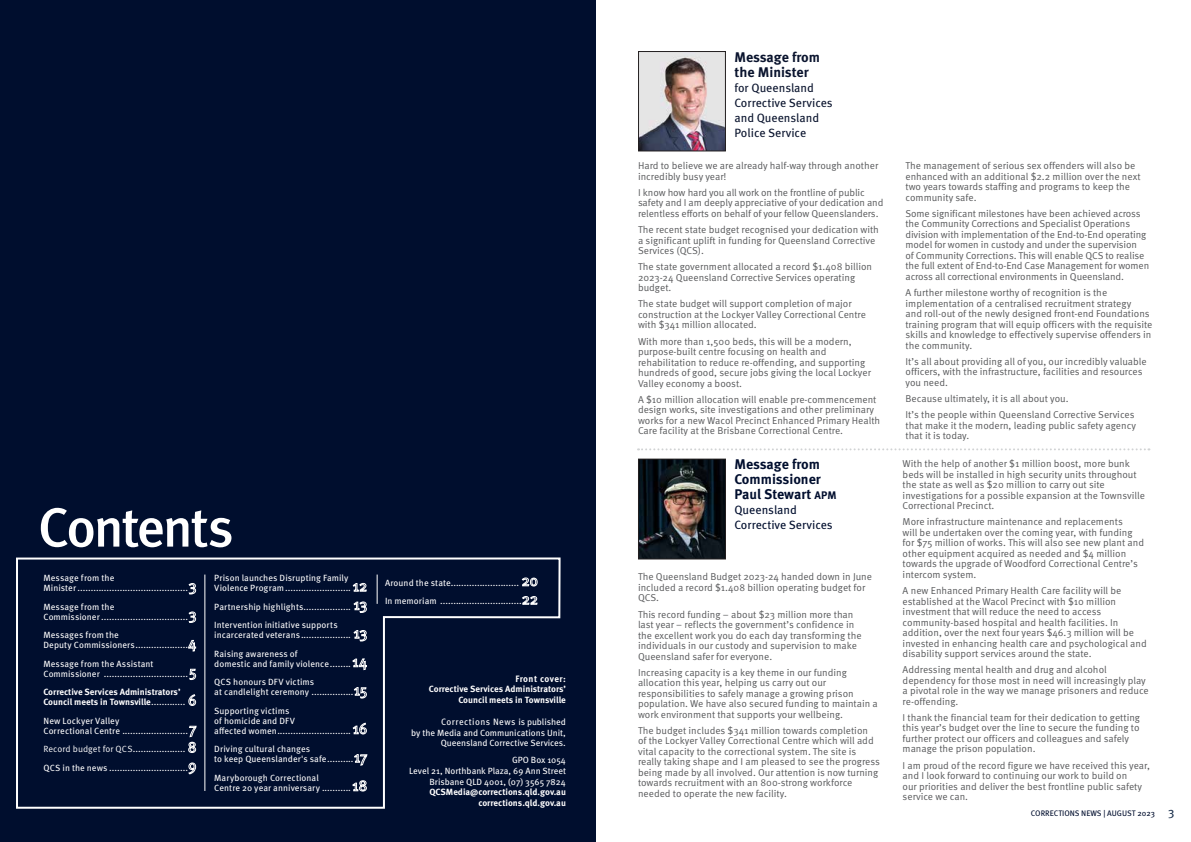
<style>
.page{position:relative;width:1191px;height:842px;background:#fff}
.page>*{position:absolute;margin:0;border:0;box-sizing:border-box;transform-origin:0 0}
.t1{font:500 55px "Meta OT";letter-spacing:-.055em;color:#fff}
.t2{font:700 14px/15px "Meta OT";color:#000e2e}
.t3{font:700 14px/15px "Meta OT";color:#0a142e}
.t4{font:12px/15px "Meta OT";color:#0a142e}
.t5{font:12px/15px "Meta OT";color:#000e2e}
.t6{font:12px "Meta OT";color:#1b304c}
.t7{font:10px/10.5px "Meta OT";color:#58595b}
.t8{font:9.3px "Meta OT";letter-spacing:.05em;color:#fff}
.t9{font:700 9.3px "Meta OT";letter-spacing:.045em;color:#fff}
.t10{font:9px/10px "Meta OT";letter-spacing:.005em;color:#fff}
.t11{font:700 9px/10.5px "Meta OT";color:#fff;text-align:right}
.t12{font:8px "Meta OT";color:#000e2e}
.s1{font-size:15px}
.s2{font-weight:400}
.s3{font-weight:400;font-size:15px}
.s4{font-style:inherit}
.s5{font-size:9px}
.s6{font-size:11px}
</style>
<div class="page">
<div style="left:0;top:0;width:595px;height:842px;background:#000e2e"></div>
<svg style="left:16px;top:557px;width:545px;height:252px"></svg>
<hr style="left:204px;top:574px;width:1px;height:217px;background:#fff">
<hr style="left:377px;top:574px;width:1px;height:30px;background:#fff">
<img style="left:640px;top:461px;width:84px;height:96px">
<div style="left:638px;top:459px;width:88px;height:100px;border:1px solid #231f20"></div>
<img style="left:640px;top:53px;width:84px;height:96px">
<div style="left:638px;top:51px;width:88px;height:100px;border:1px solid #231f20"></div>
<svg style="left:638px;top:448px;width:511px;height:2px"></svg>
<h1 class="t1" style="left:38px;top:493px;width:198px">Contents</h1>
<p class="t10" style="left:43px;top:573px;width:155px">Message from the<br>Minister ..........................................<span class="s1">3</span></p>
<p class="t10" style="left:43px;top:602px;width:155px">Message from the<br>Commissioner .................................<span class="s1">3</span></p>
<p class="t10" style="left:43px;top:630px;width:155px">Messages from the<br>Deputy Commissioners....................<span class="s1">4</span></p>
<p class="t10" style="left:43px;top:659px;width:154px">Message from the Assistant<br>Commissioner ................................<span class="s1">5</span></p>
<p class="t11" style="left:43px;top:687px;width:155px;line-height:10px;text-align:left">Corrective Services Administrators’<br>Council meets in Townsville<span class="s2">.............</span> <span class="s3">6</span></p>
<p class="t10" style="left:43px;top:716px;width:154px">New Lockyer Valley<br>Correctional Centre .........................<span class="s1">7</span></p>
<p class="t10" style="left:43px;top:740px;width:155px;line-height:18.5px"><span class="s4">Record budget for QCS</span>.................... <span class="s1">8<br></span>QCS in the news ..............................<span class="s1">9</span></p>
<p class="t10" style="left:214px;top:573px;width:154px">Prison launches Disrupting Family<br>Violence Program......................... <span class="s1">12</span></p>
<p class="t10" style="left:214px;top:597px;width:155px;line-height:18.5px">Partnership highlights.................. <span class="s1">13<br></span>Intervention initiative supports</p>
<p class="t10" style="left:214px;top:626px;width:155px;line-height:18.5px">incarcerated veterans................... <span class="s1">13<br></span>Raising awareness of</p>
<p class="t10" style="left:214px;top:654px;width:155px;line-height:18.5px">domestic and family violence........<span class="s1">14<br></span>QCS honours DFV victims</p>
<p class="t10" style="left:214px;top:683px;width:154px;line-height:18.5px">at candlelight ceremony ................<span class="s1">15<br></span>Supporting victims</p>
<p class="t10" style="left:214px;top:716px;width:155px">of homicide and DFV<br>affected women............................ <span class="s1">16</span></p>
<p class="t10" style="left:214px;top:744px;width:155px">Driving cultural changes<br>to keep Queenslander's safe..........<span class="s1">17</span></p>
<p class="t10" style="left:214px;top:773px;width:154px">Maryborough Correctional<br>Centre 20 year anniversary ...........<span class="s1">18</span></p>
<p class="t10" style="left:385px;top:573px;width:155px;line-height:18.5px">Around the state.......................... <span class="s1">20<br></span>In memoriam ...............................<span class="s1">22</span></p>
<p class="t9" style="left:515px;top:673px;width:52px">Front cover:</p>
<p class="t11" style="left:429px;top:684px;width:138px">Corrective Services Administrators’<br>Council meets in Townsville</p>
<p class="t8" style="left:441px;top:716px;width:126px">Corrections News <span class="s5">is published</span></p>
<p class="t10" style="left:411px;top:727px;width:156px;line-height:10.8px;text-align:right">by the Media and Communications Unit,<br>Queensland Corrective Services.</p>
<p class="t10" style="left:409px;top:754px;width:158px;line-height:10.8px;text-align:right">GPO Box 1054<br>Level 21, Northbank Plaza, 69 Ann Street<br>Brisbane QLD 4001, (07) 3565 7824</p>
<p class="t11" style="left:429px;top:787px;width:138px;line-height:10.8px">QCSMedia@corrections.qld.gov.au corrections.qld.gov.au</p>
<h2 class="t3" style="left:734px;top:49px;width:87px">Message from the Minister</h2>
<p class="t4" style="left:734px;top:80px;width:100px">for Queensland<br>Corrective Services and Queensland<br>Police Service</p>
<p class="t7" style="left:638px;top:161px;width:242px">Hard to believe we are already half-way through another incredibly busy year!</p>
<p class="t7" style="left:638px;top:187px;width:247px">I know how hard you all work on the frontline of public safety and I am deeply appreciative of your dedication and relentless efforts on behalf of your fellow Queenslanders.</p>
<p class="t7" style="left:638px;top:224px;width:242px">The recent state budget recognised your dedication with a significant uplift in funding for Queensland Corrective<br>Services (QCS).</p>
<p class="t7" style="left:638px;top:262px;width:236px">The state government allocated a record $1.408 billion<br>2023-24 Queensland Corrective Services operating budget.</p>
<p class="t7" style="left:638px;top:299px;width:229px">The state budget will support completion of major construction at the Lockyer Valley Correctional Centre with $341 million allocated.</p>
<p class="t7" style="left:638px;top:336px;width:234px">With more than 1,500 beds, this will be a modern, purpose-built centre focusing on health and rehabilitation to reduce re-offending, and supporting hundreds of good, secure jobs giving the local Lockyer Valley economy a boost.</p>
<p class="t7" style="left:638px;top:394px;width:244px">A $10 million allocation will enable pre-commencement design works, site investigations and other preliminary works for a new Wacol Precinct Enhanced Primary Health Care facility at the Brisbane Correctional Centre.</p>
<h2 class="t2" style="left:734px;top:457px;width:104px">Message from<br>Commissioner<br>Paul Stewart <span class="s6">APM</span></h2>
<p class="t5" style="left:734px;top:503px;width:100px">Queensland<br>Corrective Services</p>
<p class="t7" style="left:638px;top:572px;width:235px">The Queensland Budget 2023-24 handed down in June included a record $1.408 billion operating budget for<br>QCS.</p>
<p class="t7" style="left:638px;top:609px;width:225px">This record funding – about $23 million more than last year – reflects the government’s confidence in the excellent work you do each day transforming the individuals in our custody and supervision to make Queensland safer for everyone.</p>
<p class="t7" style="left:638px;top:667px;width:241px">Increasing capacity is a key theme in our funding allocation this year, helping us carry out our responsibilities to safely manage a growing prison population. We have also secured funding to maintain a work environment that supports your wellbeing.</p>
<p class="t7" style="left:638px;top:725px;width:243px">The budget includes $341 million towards completion<br>of the Lockyer Valley Correctional Centre which will add vital capacity to the correctional system. The site is really taking shape and I am pleased to see the progress being made by all involved. Our attention is now turning towards recruitment with an 800-strong workforce needed to operate the new facility.</p>
<p class="t7" style="left:905px;top:161px;width:236px">The management of serious sex offenders will also be enhanced with an additional $2.2 million over the next two years towards staffing and programs to keep the community safe.</p>
<p class="t7" style="left:905px;top:208px;width:245px">Some significant milestones have been achieved across the Community Corrections and Specialist Operations division with implementation of the End-to-End operating model for women in custody and under the supervision<br>of Community Corrections. This will enable QCS to realise the full extent of End-to-End Case Management for women across all correctional environments in Queensland.</p>
<p class="t7" style="left:905px;top:287px;width:248px">A further milestone worthy of recognition is the implementation of a centralised recruitment strategy<br>and roll-out of the newly designed front-end Foundations training program that will equip officers with the requisite skills and knowledge to effectively supervise offenders in the community.</p>
<p class="t7" style="left:905px;top:356px;width:243px">It’s all about providing all of you, our incredibly valuable officers, with the infrastructure, facilities and resources you need.</p>
<p class="t7" style="left:905px;top:390px;width:230px;line-height:16.2px">Because ultimately, it is all about you.<br>It’s the people within Queensland Corrective Services</p>
<p class="t7" style="left:905px;top:420px;width:232px">that make it the modern, leading public safety agency that it is today.</p>
<p class="t7" style="left:902px;top:458px;width:244px">With the help of another $1 million boost, more bunk beds will be installed in high security units throughout the state as well as $20 million to carry out site investigations for a possible expansion at the Townsville Correctional Precinct.</p>
<p class="t7" style="left:902px;top:517px;width:243px">More infrastructure maintenance and replacements<br>will be undertaken over the coming year, with funding for $75 million of works. This will also see new plant and other equipment acquired as needed and $4 million towards the upgrade of Woodford Correctional Centre’s intercom system.</p>
<p class="t7" style="left:902px;top:585px;width:246px">A new Enhanced Primary Health Care facility will be established at the Wacol Precinct with $10 million investment that will reduce the need to access community-based hospital and health facilities. In addition, over the next four years $46.3 million will be invested in enhancing health care and psychological and disability support services around the state.</p>
<p class="t7" style="left:902px;top:665px;width:248px">Addressing mental health and drug and alcohol dependency for those most in need will increasingly play a pivotal role in the way we manage prisoners and reduce re-offending.</p>
<p class="t7" style="left:902px;top:712px;width:239px">I thank the financial team for their dedication to getting this year’s budget over the line to secure the funding to further protect our officers and colleagues and safely manage the prison population.</p>
<p class="t7" style="left:902px;top:760px;width:249px">I am proud of the record figure we have received this year, and I look forward to continuing our work to build on<br>our priorities and deliver the best frontline public safety service we can.</p>
<p class="t12" style="left:1031px;top:808px;width:125px">CORRECTIONS NEWS | AUGUST 2023</p>
<p class="t6" style="left:1168px;top:805px;width:8px">3</p>
</div>
